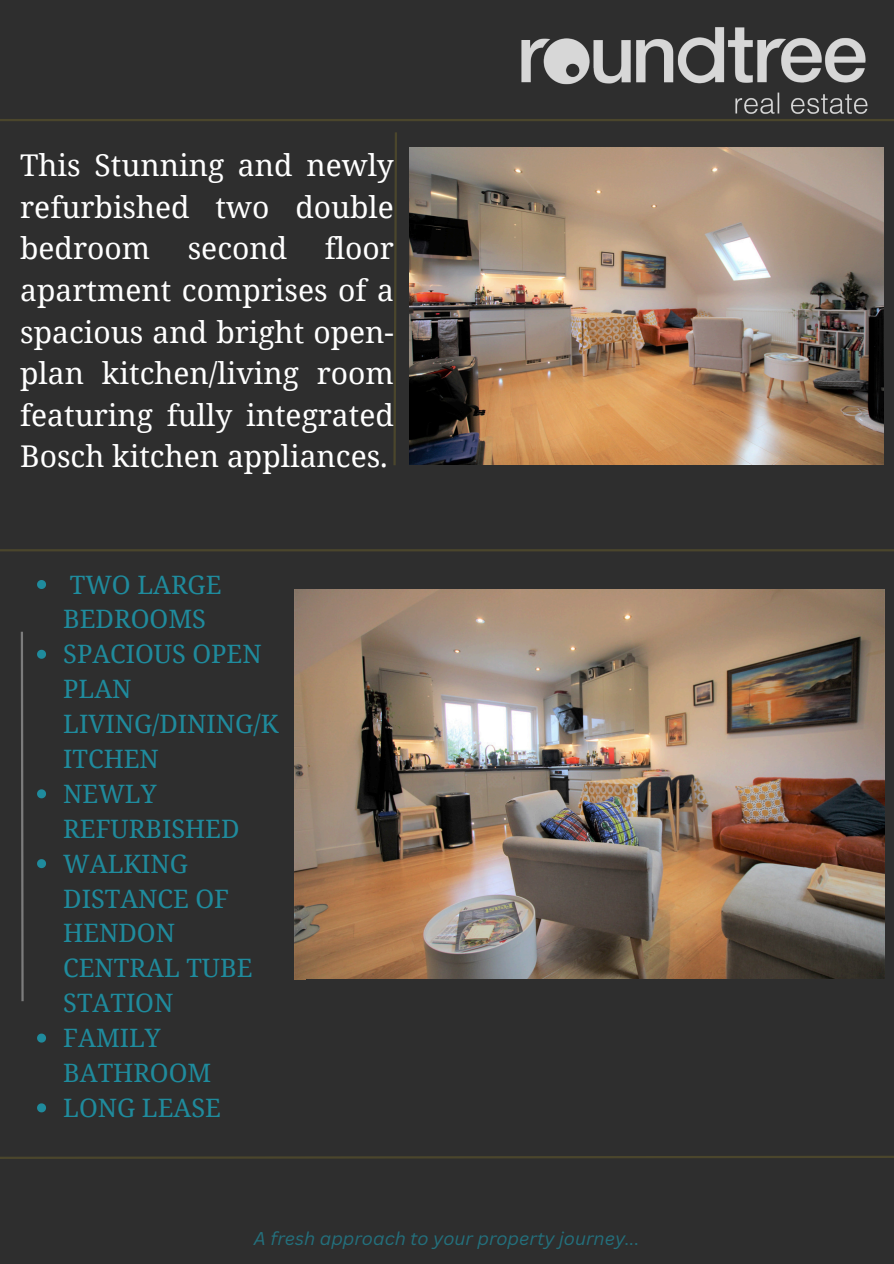
<style>
.page{position:relative;width:894px;height:1264px;background:#fff}
.page>*{position:absolute;margin:0;border:0;box-sizing:border-box;transform-origin:0 0}
.t1{font:30px/41.7px "Noto Serif";color:#fff;text-align:justify}
.t2{font:25.35px/34.8px "Noto Serif";color:#1f8b9d}
.t3{font:italic 18px "Canva Sans";color:#1f8b9d}
</style>
<div class="page">
<div style="left:0;top:0;width:893px;height:1263px;background:#2e2e2e"></div>
<img style="left:521px;top:27px;width:347px;height:87px">
<hr style="left:0;top:549px;width:893px;height:2px;background:#4b462c">
<img style="left:409px;top:147px;width:474px;height:318px">
<svg style="left:393px;top:132px;width:4px;height:333px"></svg>
<hr style="left:0;top:119px;width:893px;height:2px;background:#4b462c">
<svg style="left:21px;top:631px;width:3px;height:371px"></svg>
<svg style="left:37px;top:580px;width:9px;height:9px"></svg>
<svg style="left:37px;top:649px;width:9px;height:9px"></svg>
<svg style="left:37px;top:789px;width:9px;height:9px"></svg>
<svg style="left:37px;top:859px;width:9px;height:9px"></svg>
<svg style="left:37px;top:1033px;width:9px;height:9px"></svg>
<svg style="left:37px;top:1103px;width:9px;height:9px"></svg>
<img style="left:294px;top:589px;width:589px;height:390px">
<svg style="left:0;top:1156px;width:893px;height:3px"></svg>
<p class="t1" style="left:20px;top:143px;width:375px">This Stunning and newly refurbished two double bedroom</p>
<p class="t1" style="left:20px;top:227px;width:375px;text-indent:304px">floor apartment comprises of a spacious and bright open&shy;plan kitchen/living room featuring fully integrated Bosch kitchen appliances.</p>
<p class="t1" style="left:188px;top:227px;width:101px">second</p>
<h1 class="t2" style="left:63px;top:566px;width:160px">TWO LARGE<br>BEDROOMS</h1>
<p class="t2" style="left:63px;top:636px;width:216px">SPACIOUS OPEN<br>PLAN<br>LIVING/DINING/K<br>ITCHEN</p>
<p class="t2" style="left:63px;top:775px;width:178px">NEWLY<br>REFURBISHED</p>
<p class="t2" style="left:63px;top:845px;width:191px">WALKING<br>DISTANCE OF<br>HENDON<br>CENTRAL TUBE<br>STATION</p>
<p class="t2" style="left:63px;top:1019px;width:149px">FAMILY<br>BATHROOM</p>
<p class="t2" style="left:63px;top:1089px;width:159px">LONG LEASE</p>
<p class="t3" style="left:254px;top:1225px;width:387px">A fresh approach to your property journey...</p>
</div>
